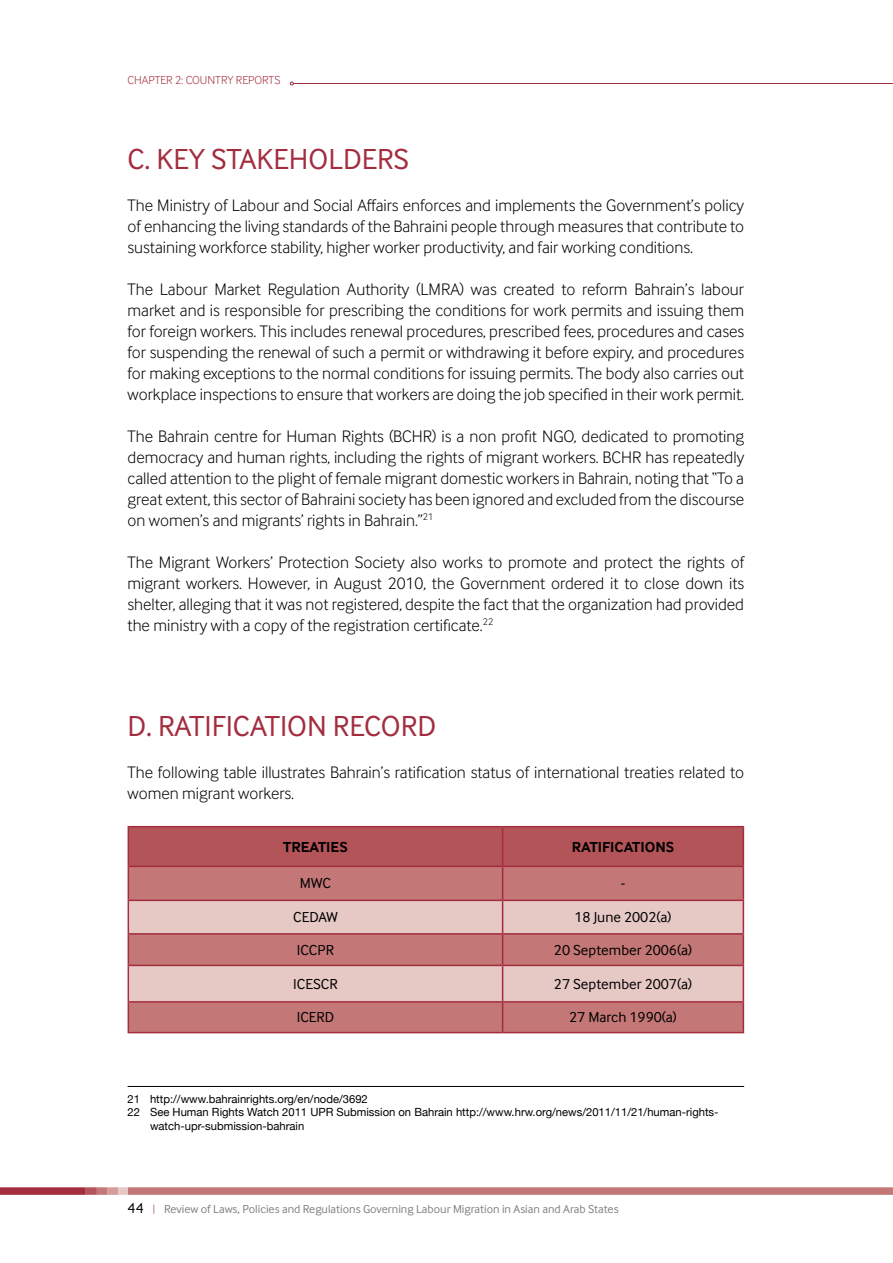
<style>
.page{position:relative;width:893px;height:1263px;background:#fff}
.page>*{position:absolute;margin:0;border:0;box-sizing:border-box;transform-origin:0 0}
.t1{font:30px "Inter Face Corp";color:#a32d3f}
.t2{font:300 17.25px/21px "Inter Face Corp";color:#000;text-align:justify}
.t3{font:15px "Inter Face Corp";color:#000}
.t4{font:700 15px "Inter Face Corp";color:#000}
.t5{font:12px "Inter Face Corp";color:#808285}
.t6{font:300 12px "Inter Face Corp";color:#a32d3f}
.t7{font:11.25px "Helvetica Neue";color:#000}
.s1{font-size:15px;color:#000}
.s2{font-weight:300;font-size:11.25px;color:#a32d3f}
</style>
<div class="page">
<hr style="left:293px;top:83px;width:600px;height:1px;background:#a32d3f">
<div style="left:0;top:1187px;width:85px;height:8px;background:#a32d3f"></div>
<div style="left:128px;top:1187px;width:765px;height:8px;background:#c37776"></div>
<div style="left:118px;top:1187px;width:10px;height:8px;background:#e6c8c5"></div>
<div style="left:107px;top:1187px;width:11px;height:8px;background:#d49d9a"></div>
<div style="left:97px;top:1187px;width:10px;height:8px;background:#c37776"></div>
<div style="left:85px;top:1187px;width:12px;height:8px;background:#b35458"></div>
<div style="left:129px;top:827px;width:614px;height:38px;background:#b35458"></div>
<div style="left:129px;top:867px;width:614px;height:165px;background:#c37776"></div>
<svg style="left:129px;top:901px;width:614px;height:100px;background:#daadaa"></svg>
<hr style="left:128px;top:827px;width:1px;height:38px;background:#a32d3f">
<hr style="left:128px;top:826px;width:375px;height:1px;background:#a32d3f">
<hr style="left:503px;top:826px;width:241px;height:1px;background:#a32d3f">
<hr style="left:502px;top:827px;width:1px;height:38px;background:#a32d3f">
<hr style="left:743px;top:827px;width:1px;height:38px;background:#a32d3f">
<hr style="left:128px;top:867px;width:1px;height:32px;background:#a32d3f">
<hr style="left:128px;top:865px;width:375px;height:2px;background:#a32d3f">
<hr style="left:503px;top:865px;width:241px;height:2px;background:#a32d3f">
<hr style="left:502px;top:867px;width:1px;height:32px;background:#a32d3f">
<hr style="left:743px;top:867px;width:1px;height:32px;background:#a32d3f">
<hr style="left:128px;top:901px;width:1px;height:32px;background:#a32d3f">
<hr style="left:128px;top:899px;width:375px;height:2px;background:#a32d3f">
<hr style="left:503px;top:899px;width:241px;height:2px;background:#a32d3f">
<hr style="left:502px;top:901px;width:1px;height:32px;background:#a32d3f">
<hr style="left:743px;top:901px;width:1px;height:32px;background:#a32d3f">
<hr style="left:128px;top:934px;width:1px;height:31px;background:#a32d3f">
<hr style="left:128px;top:933px;width:375px;height:1px;background:#a32d3f">
<hr style="left:503px;top:933px;width:241px;height:1px;background:#a32d3f">
<hr style="left:502px;top:934px;width:1px;height:31px;background:#a32d3f">
<hr style="left:743px;top:934px;width:1px;height:31px;background:#a32d3f">
<hr style="left:128px;top:966px;width:1px;height:35px;background:#a32d3f">
<hr style="left:128px;top:965px;width:375px;height:1px;background:#a32d3f">
<hr style="left:503px;top:965px;width:241px;height:1px;background:#a32d3f">
<hr style="left:502px;top:966px;width:1px;height:35px;background:#a32d3f">
<hr style="left:743px;top:966px;width:1px;height:35px;background:#a32d3f">
<hr style="left:128px;top:1002px;width:1px;height:30px;background:#a32d3f">
<hr style="left:128px;top:1001px;width:375px;height:1px;background:#a32d3f">
<hr style="left:503px;top:1001px;width:241px;height:1px;background:#a32d3f">
<hr style="left:502px;top:1002px;width:1px;height:30px;background:#a32d3f">
<hr style="left:743px;top:1002px;width:1px;height:30px;background:#a32d3f">
<hr style="left:128px;top:1032px;width:375px;height:1px;background:#a32d3f">
<hr style="left:503px;top:1032px;width:241px;height:1px;background:#a32d3f">
<hr style="left:128px;top:1086px;width:616px;height:1px;background:#000">
<p class="t6" style="left:128px;top:73px;width:154px">CHAPTER 2: Country Reports</p>
<h1 class="t1" style="left:128px;top:142px;width:283px">C. KEY STAKEH OLDERS</h1>
<p class="t2" style="left:128px;top:195px;width:618px">The Ministry of Labour and Social Affairs enforces and implements the Government’s policy of enhancing the living standards of the Bahraini people through measures that contribute to sustaining workforce stability, higher worker productivity, and fair working conditions.</p>
<p class="t2" style="left:128px;top:279px;width:618px">The Labour Market Regulation Authority (LMRA) was created to reform Bahrain’s labour market and is responsible for prescribing the conditions for work permits and issuing them for foreign workers. This includes renewal procedures, prescribed fees, procedures and cases for suspending the renewal of such a permit or withdrawing it before expiry, and procedures for making exceptions to the normal conditions for issuing permits. The body also carries out workplace inspections to ensure that workers are doing the job specified in their work permit.</p>
<p class="t2" style="left:128px;top:425px;width:618px">The Bahrain centre for Human Rights (BCHR) is a non profit NGO, dedicated to promoting democracy and human rights, including the rights of migrant workers. BCHR has repeatedly called attention to the plight of female migrant domestic workers in Bahrain, noting that “To a great extent, this sector of Bahraini society has been ignored and excluded from the discourse on women’s and migrants’ rights in Bahrain.”<sup>21</sup></p>
<p class="t2" style="left:128px;top:552px;width:618px">The Migrant Workers’ Protection Society also works to promote and protect the rights of migrant workers. However, in August 2010, the Government ordered it to close down its shelter, alleging that it was not registered, despite the fact that the organization had provided the ministry with a copy of the registration certificate.<sup>22</sup></p>
<h1 class="t1" style="left:128px;top:709px;width:290px">D. RATI FICATI ON RECORD</h1>
<p class="t2" style="left:128px;top:762px;width:618px">The following table illustrates Bahrain’s ratification status of international treaties related to women migrant workers.</p>
<p class="t4" style="left:283px;top:838px;width:66px">TR EATI ES</p>
<p class="t4" style="left:572px;top:838px;width:70px">RATI FICATION</p>
<p class="t4" style="left:666px;top:838px;width:10px">S</p>
<p class="t3" style="left:300px;top:875px;width:31px">MWC</p>
<p class="t3" style="left:621px;top:875px;width:6px">-</p>
<p class="t3" style="left:293px;top:908px;width:46px">CEDAW</p>
<p class="t3" style="left:574px;top:908px;width:98px">18 June 2002(a)</p>
<p class="t3" style="left:297px;top:941px;width:37px">ICC PR</p>
<p class="t3" style="left:554px;top:941px;width:140px">20 September 2006(a)</p>
<p class="t3" style="left:293px;top:975px;width:37px">ICESCR</p>
<p class="t3" style="left:554px;top:975px;width:140px">27 September 2007(a)</p>
<p class="t3" style="left:297px;top:1009px;width:9px">ICERD</p>
<p class="t3" style="left:569px;top:1009px;width:109px">27 March 1990(a)</p>
<p class="t7" style="left:128px;top:1092px;width:242px">21 http://www.bahrainrights.org/en/node/3692</p>
<p class="t7" style="left:128px;top:1105px;width:593px">22 See Human Rights Watch 2011 UPR Submission on Bahrain http://www.hrw.org/news/2011/11/21/human-rights-</p>
<p class="t7" style="left:150px;top:1119px;width:156px">watch-upr-submission-bahrain</p>
<p class="t5" style="left:128px;top:1202px;width:493px"><span class="s1">44</span> <span class="s2">|</span> Review of Laws, Policies and Regulations Governing Labour Migration in Asian and Arab States</p>
</div>
